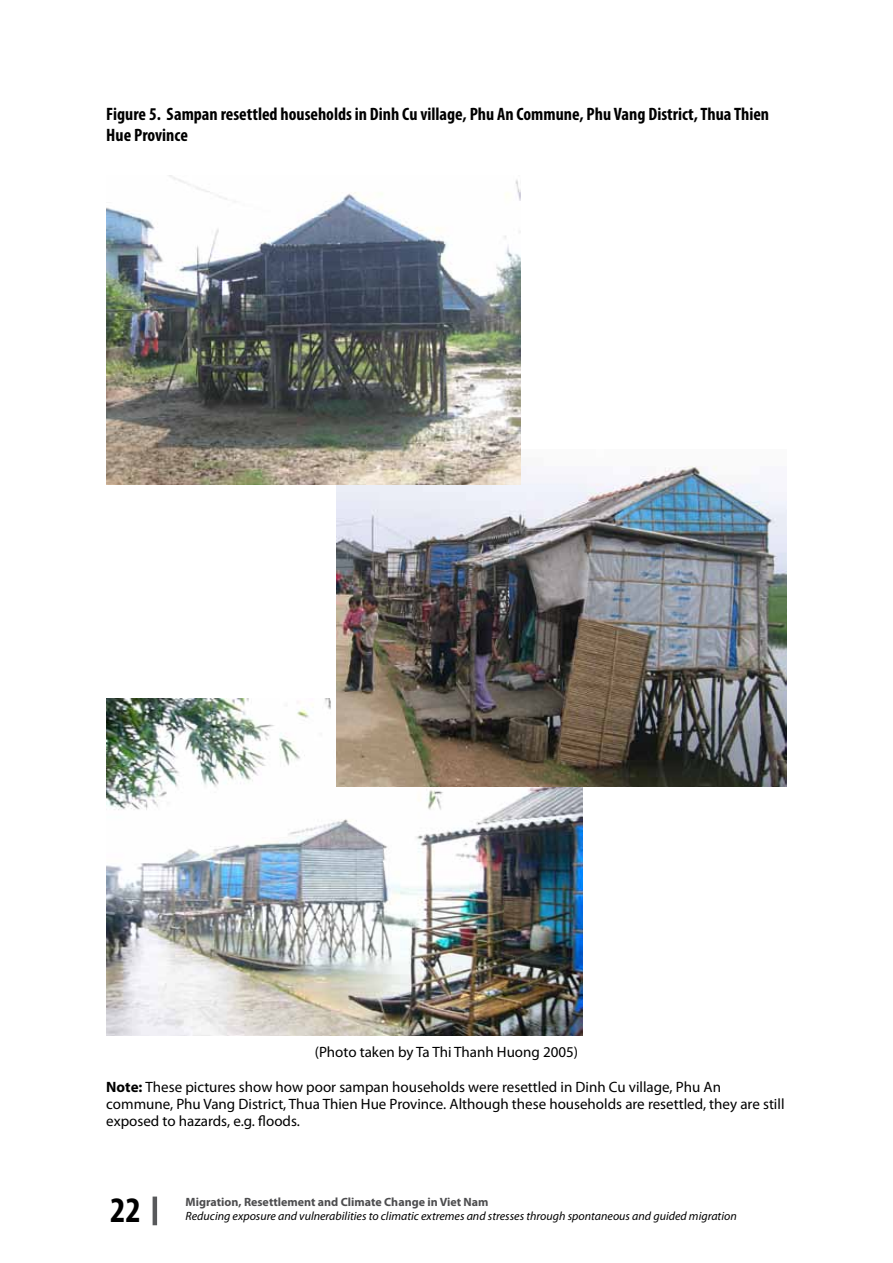
<style>
.page{position:relative;width:893px;height:1263px;background:#fff}
.page>*{position:absolute;margin:0;border:0;box-sizing:border-box;transform-origin:0 0}
.t1{font:700 condensed 36px "Myriad Pro";color:#000}
.t2{font:700 condensed 18px/21.6px "Myriad Pro";color:#000}
.t3{font:15px/17.2px "Myriad Pro";color:#000}
.t4{font:italic 12px "Myriad Pro";color:#000}
.t5{font:700 12px "Myriad Pro";color:#4d4d4f}
.s1{font-weight:700}
</style>
<div class="page">
<hr style="left:153px;top:1196px;width:4px;height:29px;background:#58595b">
<img style="left:107px;top:698px;width:476px;height:337px">
<img style="left:337px;top:450px;width:449px;height:337px">
<img style="left:107px;top:175px;width:413px;height:310px">
<p class="t2" style="left:106px;top:103px;width:664px">Figure 5. Sampan resettled households in Dinh Cu village, Phu An Commune, Phu Vang District, Thua Thien<br>Hue Province</p>
<p class="t3" style="left:315px;top:1043px;width:265px">(Photo taken by Ta Thi Thanh Huong 2005)</p>
<p class="t3" style="left:106px;top:1078px;width:680px"><span class="s1">Note:</span> These pictures show how poor sampan households were resettled in Dinh Cu village, Phu An commune, Phu Vang District, Thua Thien Hue Province. Although these households are resettled, they are still exposed to hazards, e.g. floods.</p>
<h1 class="t1" style="left:110px;top:1187px;width:32px">22</h1>
<p class="t5" style="left:186px;top:1194px;width:304px">Migration, Resettlement and Climate Change in Viet Nam</p>
<p class="t4" style="left:186px;top:1208px;width:553px">Reducing exposure and vulnerabilities to climatic extremes and stresses through spontaneous and guided migration</p>
</div>
